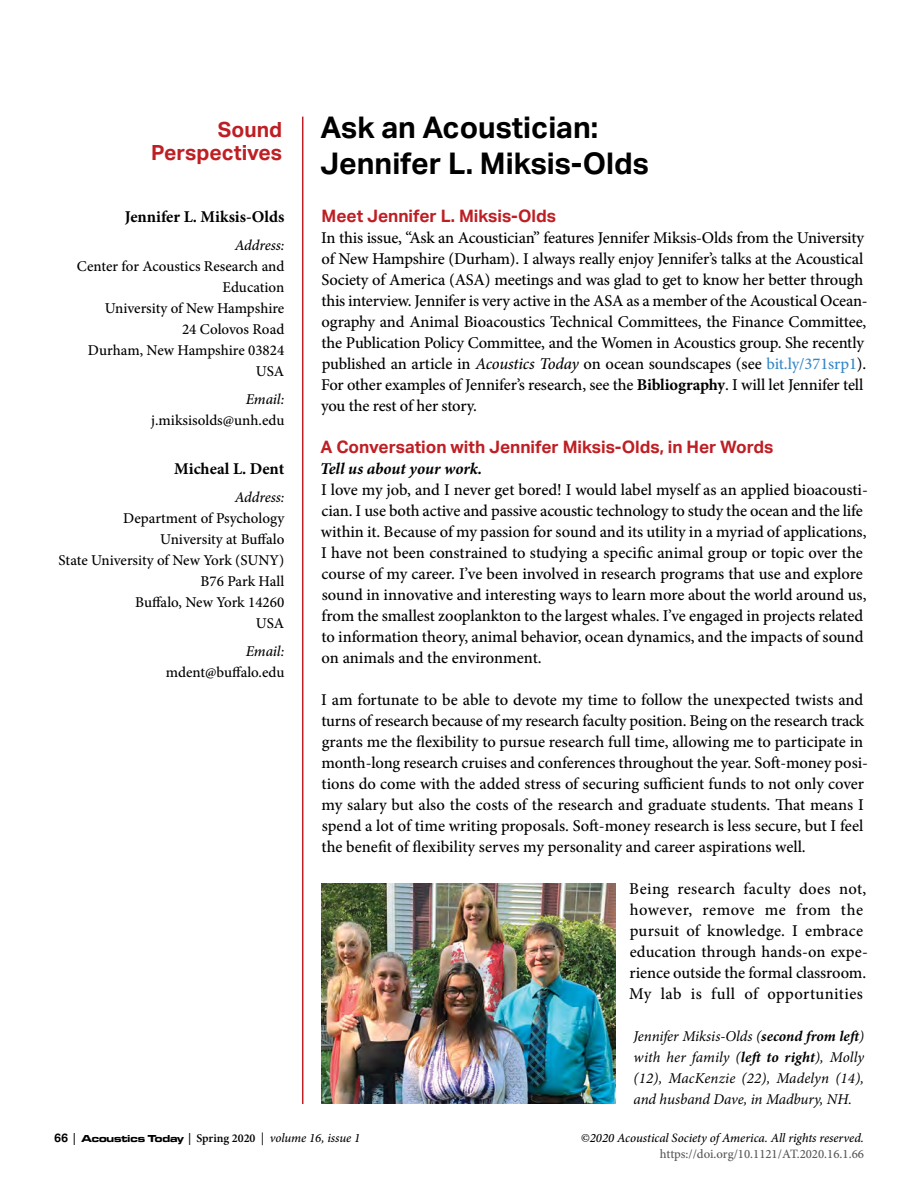
<style>
.page{position:relative;width:918px;height:1188px;background:#fff}
.page>*{position:absolute;margin:0;border:0;box-sizing:border-box;transform-origin:0 0}
.t1{font:700 30px/36px "Aktiv Grotesk";color:#000}
.t2{font:700 21px/22.5px "Aktiv Grotesk";color:#be1f24;text-align:right}
.t3{font:700 17.25px "Aktiv Grotesk";color:#be1f24}
.t4{font:500 16.5px/21px "Minion Pro";letter-spacing:-.005em;color:#000}
.t5{font:500 16.5px/21px "Minion Pro";letter-spacing:.015em;color:#000}
.t6{font:700 16.5px "Minion Pro";color:#000}
.t7{font:italic 700 16.5px "Minion Pro";letter-spacing:-.005em;color:#000}
.t8{font:500 15px/21px "Minion Pro";color:#000;text-align:right}
.t9{font:italic 15px/21px "Minion Pro";color:#000;text-align:justify}
.t10{font:italic 500 15px "Minion Pro";letter-spacing:-.01em;color:#000}
.t11{font:italic 500 12.75px "Minion Pro";letter-spacing:-.005em;color:#000}
.t12{font:500 12.75px "Minion Pro";color:#58595b}
.s1{font-style:italic}
.s2{color:#3688c8}
.s3{font-weight:700}
.s4{font-family:"Aktiv Grotesk";font-weight:700;font-style:normal;font-size:12px}
.s5{font-weight:600;font-style:normal;font-size:12px}
.s6{font-family:"Microgramma Ext D";font-weight:700;font-style:normal;font-size:10.5px}
</style>
<div class="page">
<hr style="left:302px;top:117px;width:1px;height:987px;background:#be1f24">
<img style="left:321px;top:883px;width:295px;height:221px">
<p class="t2" style="left:151px;top:118px;width:132px">Sound<br>Perspectives</p>
<p class="t6" style="left:125px;top:205px;width:161px">Jennifer L. Miksis-Olds</p>
<p class="t10" style="left:235px;top:235px;width:51px">Address:</p>
<p class="t8" style="left:77px;top:255px;width:209px">Center for Acoustics Research and<br>Education<br>University of New Hampshire<br>24 Colovos Road<br>Durham, New Hampshire 03824<br>USA</p>
<p class="t10" style="left:246px;top:388px;width:40px">Email:</p>
<p class="t8" style="left:151px;top:409px;width:135px">j.miksisolds@unh.edu</p>
<p class="t6" style="left:174px;top:457px;width:112px">Micheal L. Dent</p>
<p class="t10" style="left:235px;top:487px;width:51px">Address:</p>
<p class="t8" style="left:59px;top:507px;width:227px">Department of Psychology<br>University at Buffalo<br>State University of New York (SUNY)<br>B76 Park Hall<br>Buffalo, New York 14260<br>USA</p>
<p class="t10" style="left:246px;top:640px;width:40px">Email:</p>
<p class="t8" style="left:166px;top:661px;width:120px">mdent@buffalo.edu</p>
<h1 class="t1" style="left:320px;top:109px;width:330px">Ask an Acoustician:<br>Jennifer L. Miksis-Olds</h1>
<p class="t3" style="left:322px;top:205px;width:236px">Meet Jennifer L. Miksis-Olds</p>
<p class="t4" style="left:321px;top:227px;width:548px">In this issue, “Ask an Acoustician” features Jennifer Miksis-Olds from the University of New Hampshire (Durham). I always really enjoy Jennifer’s talks at the Acoustical Society of America (ASA) meetings and was glad to get to know her better through this interview. Jennifer is very active in the ASA as a member of the Acoustical Ocean&shy;ography and Animal Bioacoustics Technical Committees, the Finance Committee, the Publication Policy Committee, and the Women in Acoustics group. She recently published an article in <span class="s1">Acoustics Today</span> on ocean soundscapes (see <span class="s2">bit.ly/371srp1</span>).<br>For other examples of Jennifer’s research, see the <span class="s3">Bibliography</span>. I will let Jennifer tell you the rest of her story.</p>
<p class="t3" style="left:320px;top:436px;width:455px">A Conversation with Jennifer Miksis-Olds, in Her Words</p>
<p class="t7" style="left:320px;top:457px;width:164px">Tell us about your work.</p>
<p class="t4" style="left:321px;top:479px;width:548px">I love my job, and I never get bored! I would label myself as an applied bioacousti&shy;cian. I use both active and passive acoustic technology to study the ocean and the life within it. Because of my passion for sound and its utility in a myriad of applications, I have not been constrained to studying a specific animal group or topic over the course of my career. I’ve been involved in research programs that use and explore sound in innovative and interesting ways to learn more about the world around us, from the smallest zooplankton to the largest whales. I’ve engaged in projects related to information theory, animal behavior, ocean dynamics, and the impacts of sound on animals and the environment.</p>
<p class="t4" style="left:321px;top:689px;width:548px">I am fortunate to be able to devote my time to follow the unexpected twists and turns of research because of my research faculty position. Being on the research track grants me the flexibility to pursue research full time, allowing me to participate in month-long research cruises and conferences throughout the year. Soft-money posi&shy;tions do come with the added stress of securing sufficient funds to not only cover my salary but also the costs of the research and graduate students. That means I spend a lot of time writing proposals. Soft-money research is less secure, but I feel the benefit of flexibility serves my personality and career aspirations well.</p>
<p class="t5" style="left:629px;top:878px;width:240px">Being research faculty does not, however, remove me from the pursuit of knowledge. I embrace education through hands-on expe&shy;rience outside the formal classroom.<br>My lab is full of opportunities</p>
<p class="t9" style="left:634px;top:1026px;width:232px">Jennifer Miksis-Olds (<span class="s3">second from left</span>) with her family (<span class="s3">left to right</span>), Molly (12), MacKenzie (22), Madelyn (14), and husband Dave, in Madbury, NH.</p>
<p class="t11" style="left:54px;top:1129px;width:308px"><span class="s4">66</span> <span class="s5">|</span> <span class="s6">Acoustics Today</span> <span class="s5">| Spring 2020</span> | volume 16, issue 1</p>
<p class="t11" style="left:581px;top:1129px;width:285px">©2020 Acoustical Society of America. All rights reserved.</p>
<p class="t12" style="left:660px;top:1146px;width:206px">https://doi.org/10.1121/AT.2020.16.1.66</p>
</div>
